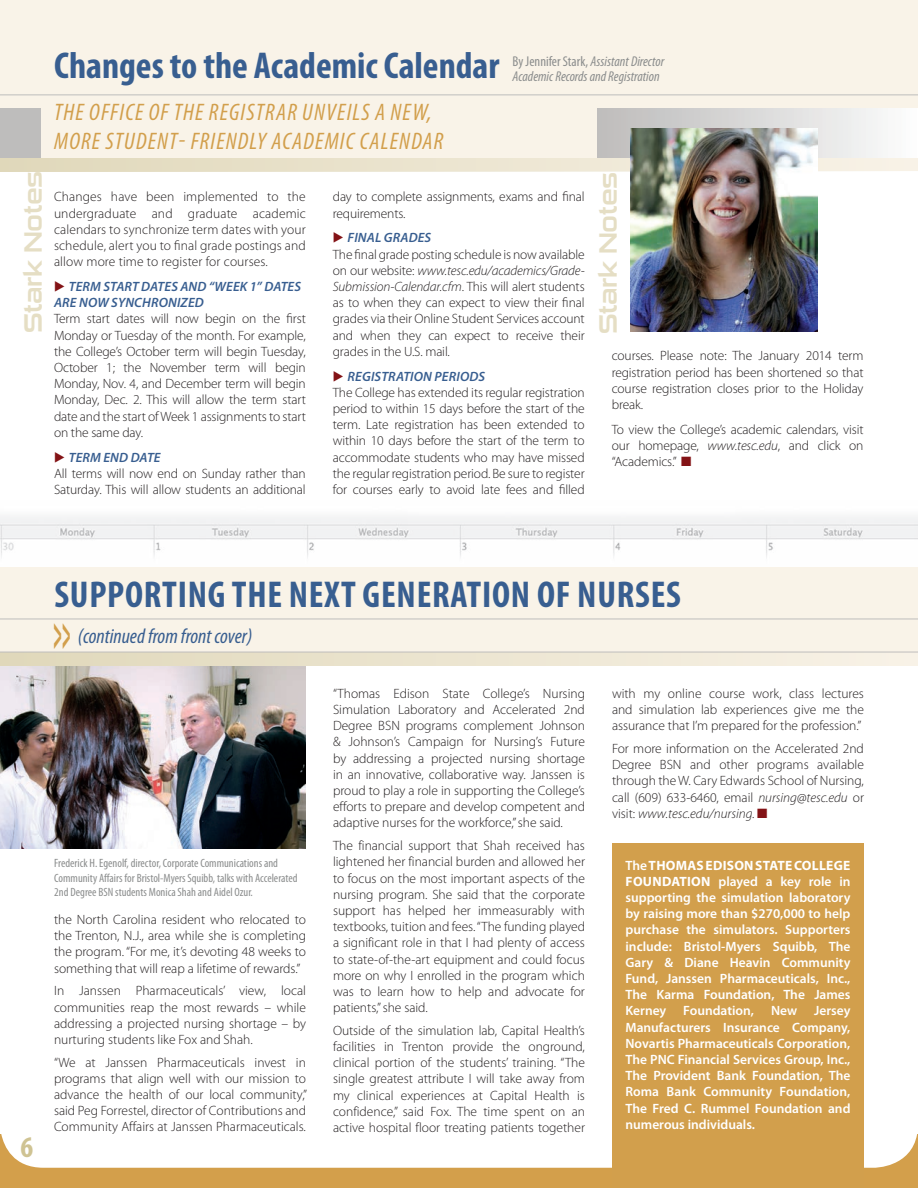
<style>
.page{position:relative;width:918px;height:1188px;background:#fff}
.page>*{position:absolute;margin:0;border:0;box-sizing:border-box;transform-origin:0 0}
.t1{font:italic 900 condensed 48.45px "Myriad Pro";color:#d29f4c;scale:.3 1}
.t2{font:700 condensed 37.5px "Myriad Pro";letter-spacing:.02em;color:#385e90}
.t3{font:700 condensed 37.5px "Myriad Pro";color:#385e90}
.t4{font:700 condensed 30px "Myriad Pro";color:#cfc393}
.t5{font:25.35px "Sui Generis Rg";letter-spacing:-.02em;color:#e5dec4}
.t6{font:italic condensed 24px/28.8px "Myriad Pro";letter-spacing:.05em;color:#d29f4c}
.t7{font:italic condensed 21px "Myriad Pro";letter-spacing:-.015em;color:#385e90}
.t8{font:italic condensed 14.25px/15px "Myriad Pro";color:#8b8d8d}
.t9{font:300 13.5px/16.2px "Myriad Pro";letter-spacing:-.01em;color:#231f20;text-align:justify}
.t10{font:600 13.5px/16.2px "Myriad Pro";color:#fff;text-align:justify}
.t11{font:italic 600 13.5px "Myriad Pro";letter-spacing:.01em;color:#385e90}
.t12{font:condensed 12px/14.4px "Myriad Pro";color:#8b8d8d}
.s1{font-style:normal}
.s2{font-family:"European Pi Three";font-weight:400;color:#831316}
.s3{font-weight:600;font-style:italic;color:#385e90}
.s4{font-style:italic}
.s5{font-family:"European Pi Three";font-weight:400;font-style:normal;color:#831316}
.s6{color:#831316}
.s7{font-weight:700}
</style>
<div class="page">
<img style="left:0;top:516px;width:918px;height:42px">
<div style="left:0;top:0;width:918px;height:171px;background:#f9f3e8"></div>
<svg style="left:0;top:158px;width:630px;height:14px;fill:#e8e1ca"></svg>
<hr style="left:0;top:94px;width:918px;height:1px;background:#bebdbc">
<svg style="left:0;top:1134px;width:918px;height:54px"></svg>
<svg style="left:598px;top:108px;width:320px;height:50px"></svg>
<div style="left:0;top:108px;width:41px;height:50px;background:#bebdbc"></div>
<img style="left:630px;top:129px;width:188px;height:202px">
<svg style="left:54px;top:1134px;width:254px;height:1px"></svg>
<svg style="left:332px;top:1134px;width:254px;height:2px"></svg>
<div style="left:612px;top:843px;width:252px;height:345px;background:#d29f4c"></div>
<img style="left:0;top:665px;width:306px;height:184px">
<div style="left:0;top:567px;width:918px;height:98px;background:#f9f3e8"></div>
<hr style="left:0;top:619px;width:918px;height:1px;background:#bebdbc">
<svg style="left:0;top:653px;width:721px;height:12px;fill:#eae2cc"></svg>
<hr style="left:0;top:652px;width:918px;height:1px;background:#bebdbc">
<h2 class="t3" style="left:54px;top:42px;width:447px">CHANGES TO THE ACADEMIC CALENDAR</h2>
<h3 class="t6" style="left:54px;top:97px;width:391px">The Office of the Registrar unveils a new, more student- friendly Academic Calendar</h3>
<p class="t8" style="left:513px;top:54px;width:154px"><span class="s1">By Jennifer Stark,</span> Assistant Director<br>Academic Records and Registration</p>
<h3 class="t5" style="left:18px;top:333px;width:163px;rotate:-90deg">Stark Notes</h3>
<h3 class="t5" style="left:593px;top:334px;width:163px;rotate:-90deg">Stark Notes</h3>
<p class="t9" style="left:333px;top:189px;width:253px">day to complete assignments, exams and final requirements.</p>
<p class="t9" style="left:333px;top:230px;width:253px;text-align:left"><span class="s2">E</span> <span class="s3">FINAL GRADES<br></span>The final grade posting schedule is now available on our website: <span class="s4">www.tesc.edu/academics/Grade-Submission-Calendar.cfm</span>. This will alert students as to when they can expect to view their final grades via their Online Student Services account and when they can expect to receive their grades in the U.S. mail.</p>
<p class="t11" style="left:333px;top:368px;width:46px"><span class="s5">E</span> REGISTRATION</p>
<p class="t11" style="left:435px;top:368px;width:8px">PERIO</p>
<p class="t11" style="left:469px;top:368px;width:16px">DS</p>
<p class="t9" style="left:333px;top:384px;width:253px">The College has extended its regular registration period to within 15 days before the start of the term. Late registration has been extended to within 10 days before the start of the term to accommodate students who may have missed the regular registration period. Be sure to register for courses early to avoid late fees and filled</p>
<p class="t9" style="left:54px;top:189px;width:253px">Changes have been implemented to the undergraduate and graduate academic calendars to synchronize term dates with your schedule, alert you to final grade postings and allow more time to register for courses.</p>
<p class="t11" style="left:54px;top:278px;width:31px"><span class="s5">E</span> TERM</p>
<p class="t11" style="left:103px;top:278px;width:9px">START</p>
<p class="t11" style="left:141px;top:278px;width:12px">DATES</p>
<p class="t11" style="left:180px;top:278px;width:96px">AND “WEEK 1” DATES</p>
<p class="t11" style="left:54px;top:294px;width:9px">ARE</p>
<p class="t11" style="left:79px;top:294px;width:12px">NOW</p>
<p class="t11" style="left:111px;top:294px;width:23px">SYNCHRONI</p>
<p class="t11" style="left:181px;top:294px;width:25px">ZED</p>
<p class="t9" style="left:54px;top:311px;width:253px">Term start dates will now begin on the first Monday or Tuesday of the month. For example, the College’s October term will begin Tuesday, October 1; the November term will begin Monday, Nov. 4, and December term will begin Monday, Dec. 2. This will allow the term start date and the start of Week 1 assignments to start on the same day.</p>
<p class="t11" style="left:54px;top:449px;width:31px"><span class="s5">E</span> TERM</p>
<p class="t11" style="left:103px;top:449px;width:40px">END DATE</p>
<p class="t9" style="left:54px;top:465px;width:253px">All terms will now end on Sunday rather than<br>Saturday. This will allow students an additional</p>
<p class="t9" style="left:612px;top:348px;width:253px">courses. Please note: The January 2014 term registration period has been shortened so that course registration closes prior to the Holiday break.</p>
<p class="t9" style="left:612px;top:421px;width:253px">To view the College’s academic calendars, visit our homepage, <span class="s4">www.tesc.edu</span>, and click on “Academics.” <span class="s6">■</span></p>
<h2 class="t2" style="left:54px;top:571px;width:626px">SUPPORTING THE NEXT GENERATION OF NURSES</h2>
<h3 class="t7" style="left:78px;top:623px;width:176px">(continued from front cover)</h3>
<h1 class="t1" style="left:53px;top:602px;width:59px">&gt;&gt;</h1>
<h3 class="t4" style="left:21px;top:1129px;width:14px">6</h3>
<p class="t12" style="left:54px;top:856px;width:245px">Frederick H. Egenolf, director, Corporate Communications and<br>Community Affairs for Bristol-Myers Squibb, talks with Accelerated<br>2nd Degree BSN students Monica Shah and Aidel Ozur.</p>
<p class="t9" style="left:54px;top:911px;width:254px">the North Carolina resident who relocated to the Trenton, N.J., area while she is completing the program. “For me, it’s devoting 48 weeks to something that will reap a lifetime of rewards.”</p>
<p class="t9" style="left:54px;top:983px;width:254px">In Janssen Pharmaceuticals’ view, local communities reap the most rewards – while addressing a projected nursing shortage – by nurturing students like Fox and Shah.</p>
<p class="t9" style="left:54px;top:1054px;width:255px">“We at Janssen Pharmaceuticals invest in programs that align well with our mission to advance the health of our local community,” said Peg Forrestel, director of Contributions and Community Affairs at Janssen Pharmaceuticals.</p>
<p class="t9" style="left:333px;top:685px;width:254px">“Thomas Edison State College’s Nursing Simulation Laboratory and Accelerated 2nd Degree BSN programs complement Johnson &amp; Johnson’s Campaign for Nursing’s Future by addressing a projected nursing shortage in an innovative, collaborative way. Janssen is proud to play a role in supporting the College’s efforts to prepare and develop competent and adaptive nurses for the workforce,” she said.</p>
<p class="t9" style="left:333px;top:837px;width:254px">The financial support that Shah received has lightened her financial burden and allowed her to focus on the most important aspects of the nursing program. She said that the corporate support has helped her immeasurably with textbooks, tuition and fees. “The funding played a significant role in that I had plenty of access to state-of-the-art equipment and could focus more on why I enrolled in the program which was to learn how to help and advocate for patients,” she said.</p>
<p class="t9" style="left:333px;top:1022px;width:254px">Outside of the simulation lab, Capital Health’s facilities in Trenton provide the onground, clinical portion of the students’ training. “The single greatest attribute I will take away from my clinical experiences at Capital Health is confidence,” said Fox. The time spent on an active hospital floor treating patients together</p>
<p class="t9" style="left:612px;top:685px;width:254px">with my online course work, class lectures and simulation lab experiences give me the assurance that I’m prepared for the profession.”</p>
<p class="t9" style="left:612px;top:740px;width:254px">For more information on the Accelerated 2nd Degree BSN and other programs available through the W. Cary Edwards School of Nursing, call (609) 633-6460, email <span class="s4">nursing@tesc.edu</span> or visit: <span class="s4">www.tesc.edu/nursing.</span> <span class="s6">■</span></p>
<p class="t10" style="left:626px;top:857px;width:227px">The <span class="s7">THOMAS EDISON STATE COLLEGE FOUNDATION</span> played a key role in supporting the simulation laboratory by raising more than $270,000 to help purchase the simulators. Supporters include: Bristol-Myers Squibb, The Gary &amp; Diane Heavin Community Fund, Janssen Pharmaceuticals, Inc., The Karma Foundation, The James Kerney</p>
<p class="t10" style="left:683px;top:1002px;width:72px">Foundation,</p>
<p class="t10" style="left:771px;top:1002px;width:28px">New</p>
<p class="t10" style="left:626px;top:1002px;width:227px;text-indent:189px">Jersey Manufacturers Insurance Company, Novartis Pharmaceuticals Corporation, The PNC Financial Services Group, Inc., The Provident Bank Foundation, The Roma Bank Community Foundation, The Fred C. Rummel Foundation and numerous individuals.</p>
</div>
